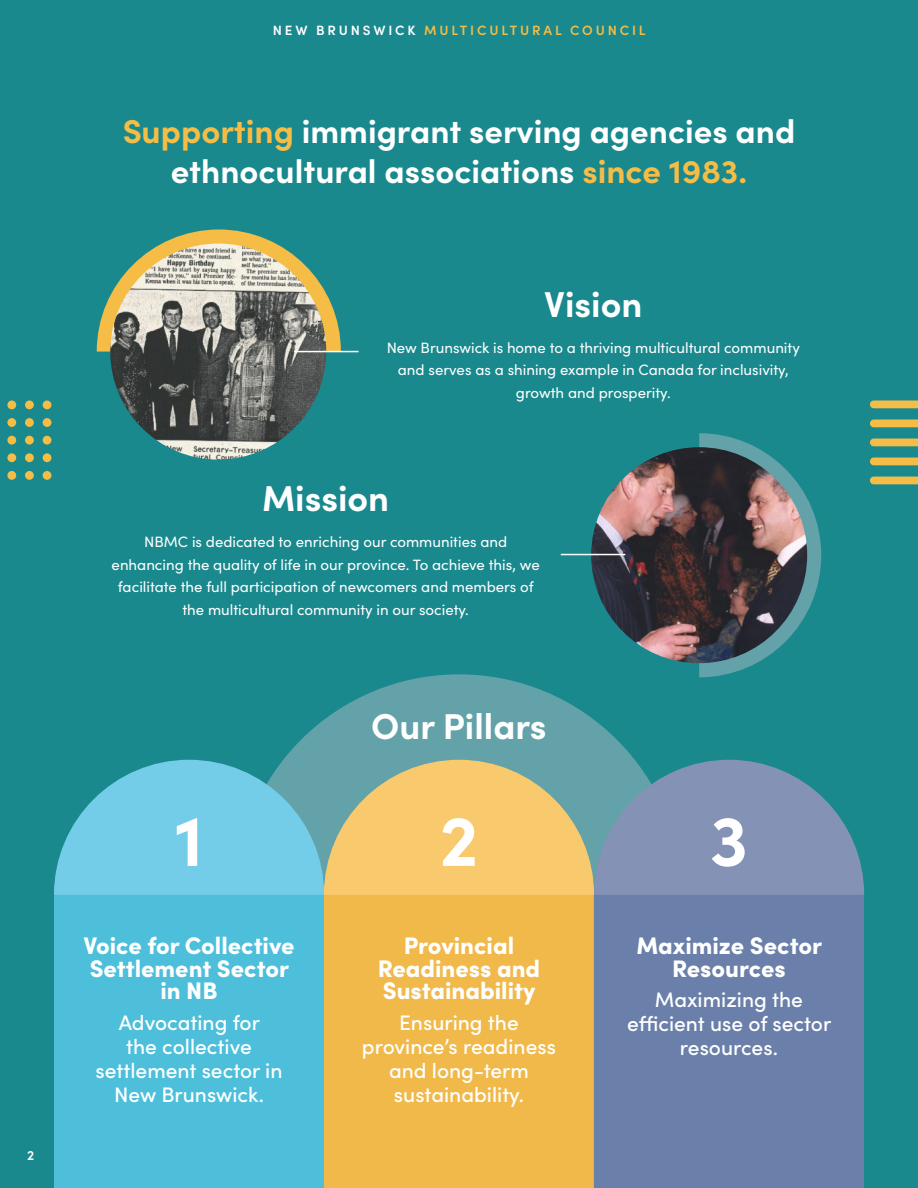
<style>
.page{position:relative;width:918px;height:1188px;background:#19898e}
.page>*{position:absolute;margin:0;border:0;box-sizing:border-box;transform-origin:0 0}
.t1{font:700 72px "Sofia Pro";color:#fff}
.t2{font:700 36px "Sofia Pro";color:#fff}
.t3{font:700 33px/39.6px "Sofia Pro";color:#fff;text-align:center}
.t4{font:900 24px/22.5px "Sofia Pro";color:#fff;text-align:center}
.t5{font:500 21px/24px "Sofia Pro";color:#fff;text-align:center}
.t6{font:15px/22.5px "Sofia Pro";color:#fff;text-align:center}
.t7{font:600 13.5px "Sofia Pro";letter-spacing:.21em;color:#f6bd46}
.t8{font:600 13.5px "Sofia Pro";color:#fff}
.s1{color:#fff}
.s2{color:#f6bd46}
</style>
<div class="page">
<svg style="left:699px;top:433px;width:122px;height:244px"></svg>
<svg style="left:97px;top:230px;width:244px;height:122px"></svg>
<svg style="left:283px;top:674px;width:352px;height:86px;fill:#62a2a8"></svg>
<div style="left:25px;top:400px;width:9px;height:9px;background:#f6bd46;border-radius:50%"></div>
<div style="left:25px;top:418px;width:9px;height:9px;background:#f6bd46;border-radius:50%"></div>
<div style="left:25px;top:436px;width:9px;height:9px;background:#f6bd46;border-radius:50%"></div>
<div style="left:25px;top:453px;width:9px;height:9px;background:#f6bd46;border-radius:50%"></div>
<div style="left:25px;top:471px;width:9px;height:9px;background:#f6bd46;border-radius:50%"></div>
<div style="left:7px;top:400px;width:9px;height:9px;background:#f6bd46;border-radius:50%"></div>
<div style="left:7px;top:418px;width:9px;height:9px;background:#f6bd46;border-radius:50%"></div>
<div style="left:7px;top:436px;width:9px;height:9px;background:#f6bd46;border-radius:50%"></div>
<div style="left:7px;top:453px;width:9px;height:9px;background:#f6bd46;border-radius:50%"></div>
<div style="left:7px;top:471px;width:9px;height:9px;background:#f6bd46;border-radius:50%"></div>
<div style="left:43px;top:400px;width:8px;height:9px;background:#f6bd46;border-radius:50%"></div>
<div style="left:43px;top:418px;width:8px;height:9px;background:#f6bd46;border-radius:50%"></div>
<div style="left:43px;top:436px;width:8px;height:9px;background:#f6bd46;border-radius:50%"></div>
<div style="left:43px;top:453px;width:8px;height:9px;background:#f6bd46;border-radius:50%"></div>
<div style="left:43px;top:471px;width:8px;height:9px;background:#f6bd46;border-radius:50%"></div>
<div style="left:54px;top:895px;width:270px;height:293px;background:#4dbfdb"></div>
<div style="left:324px;top:895px;width:270px;height:293px;background:#f0b94a"></div>
<div style="left:594px;top:895px;width:270px;height:293px;background:#6a7fa9"></div>
<svg style="left:54px;top:760px;width:810px;height:135px;background:#8eb0aa"></svg>
<img style="left:110px;top:244px;width:216px;height:216px;border-radius:108px">
<img style="left:591px;top:447px;width:216px;height:216px;border-radius:108px">
<hr style="left:561px;top:554px;width:64px;height:1px;background:#fff">
<hr style="left:294px;top:351px;width:65px;height:1px;background:#fff">
<svg style="left:870px;top:458px;width:48px;height:7px"></svg>
<svg style="left:870px;top:439px;width:48px;height:7px"></svg>
<svg style="left:870px;top:420px;width:48px;height:7px"></svg>
<svg style="left:870px;top:400px;width:48px;height:8px"></svg>
<svg style="left:870px;top:477px;width:48px;height:7px"></svg>
<p class="t8" style="left:27px;top:1145px;width:9px">2</p>
<p class="t7" style="left:273px;top:20px;width:374px"><span class="s1">NEW BRUNSWICK</span> MULTICULTURAL COUNCIL</p>
<p class="t3" style="left:123px;top:109px;width:674px"><span class="s2">Supporting</span> immigrant serving agencies and ethnocultural associations <span class="s2">since 1983.</span></p>
<p class="t2" style="left:544px;top:276px;width:100px">Vision</p>
<p class="t6" style="left:387px;top:335px;width:415px">New Brunswick is home to a thriving multicultural community and serves as a shining example in Canada for inclusivity, growth and prosperity.</p>
<p class="t2" style="left:262px;top:471px;width:129px">Mission</p>
<p class="t6" style="left:112px;top:530px;width:430px">NBMC is dedicated to enriching our communities and enhancing the quality of life in our province. To achieve this, we facilitate the full participation of newcomers and members of the multicultural community in our society.</p>
<p class="t2" style="left:371px;top:699px;width:177px">Our Pillars</p>
<p class="t1" style="left:175px;top:785px;width:30px">1</p>
<p class="t1" style="left:440px;top:785px;width:40px">2</p>
<p class="t1" style="left:710px;top:785px;width:40px">3</p>
<p class="t4" style="left:83px;top:932px;width:213px">Voice for Collective<br>Settlement Sector in NB</p>
<p class="t5" style="left:96px;top:1009px;width:188px">Advocating for<br>the collective settlement sector in<br>New Brunswick.</p>
<p class="t4" style="left:378px;top:932px;width:164px">Provincial<br>Readiness and<br>Sustainability</p>
<p class="t5" style="left:362px;top:1009px;width:196px">Ensuring the province’s readiness and long-term sustainability.</p>
<p class="t4" style="left:636px;top:932px;width:187px">Maximize Sector<br>Resources</p>
<p class="t5" style="left:627px;top:987px;width:206px">Maximizing the efficient use of sector resources.</p>
</div>
